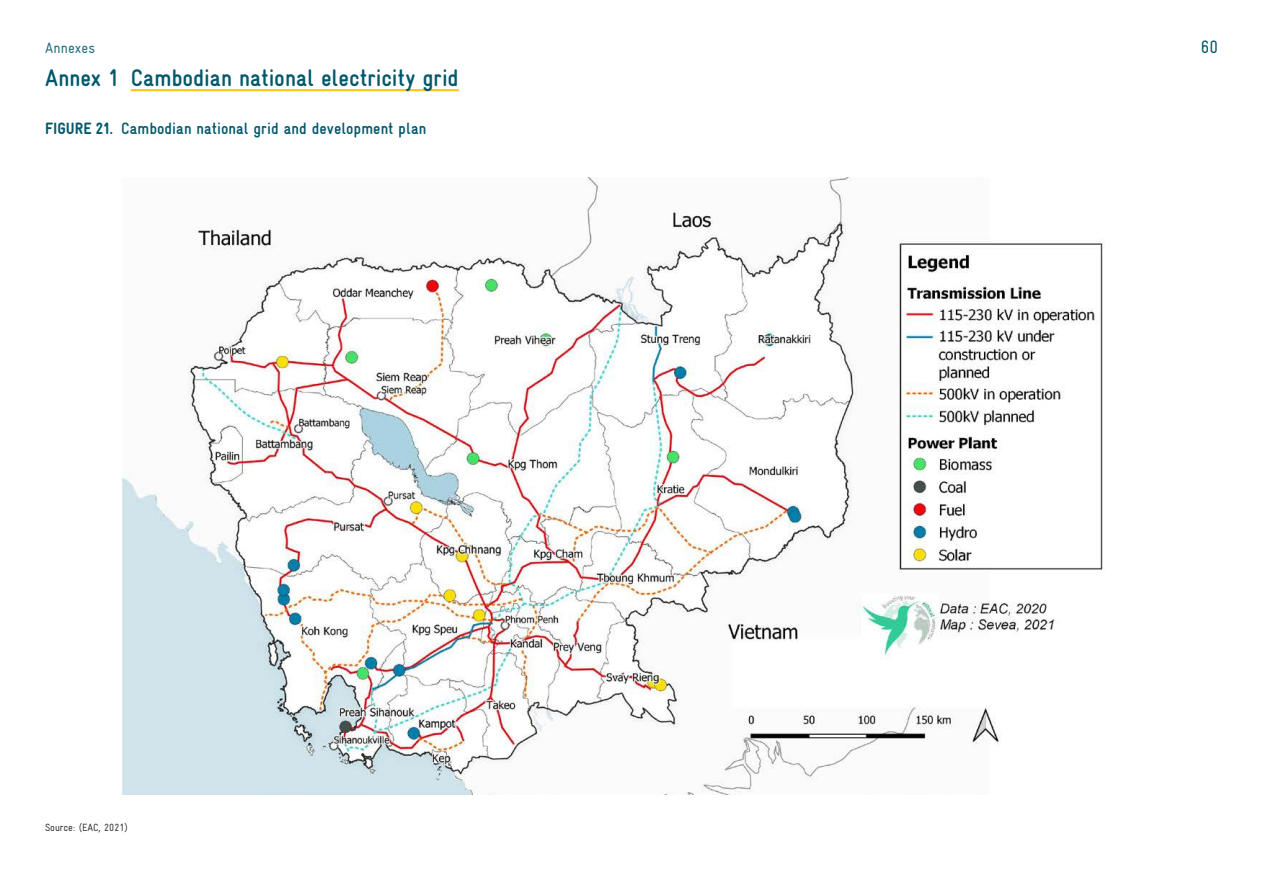
<style>
.page{position:relative;width:1263px;height:893px;background:#fff}
.page>*{position:absolute;margin:0;border:0;box-sizing:border-box;transform-origin:0 0}
.H3_Annex{font:700 24px "Gravur Condensed Pro";color:#00586b}
.t1{font:18px "Gravur Condensed Pro";color:#00586b}
.Figure{font:700 16.5px "Gravur Condensed Pro";letter-spacing:.005em;color:#00586b}
.t2{font:15px "Gravur Condensed Pro";letter-spacing:.01em;color:#216e7e}
.Source{font:10.5px "Gravur Condensed Pro";color:#333}
.s1{font-weight:900}
</style>
<div class="page">
<hr style="left:131px;top:89px;width:328px;height:2px;background:#ffc81e">
<img style="left:121px;top:177px;width:982px;height:617px">
<p class="t2" style="left:45px;top:39px;width:52px">Annexes</p>
<h3 class="H3_Annex" style="left:45px;top:64px;width:415px">Annex 1 Cambodian national electricity grid</h3>
<p class="Figure" style="left:45px;top:119px;width:383px"><span class="s1">FIGURE 21.</span> Cambodian national grid and development plan</p>
<p class="Source" style="left:45px;top:821px;width:84px">Source: (EAC, 2021)</p>
<p class="t1" style="left:1201px;top:36px;width:19px">60</p>
</div>
